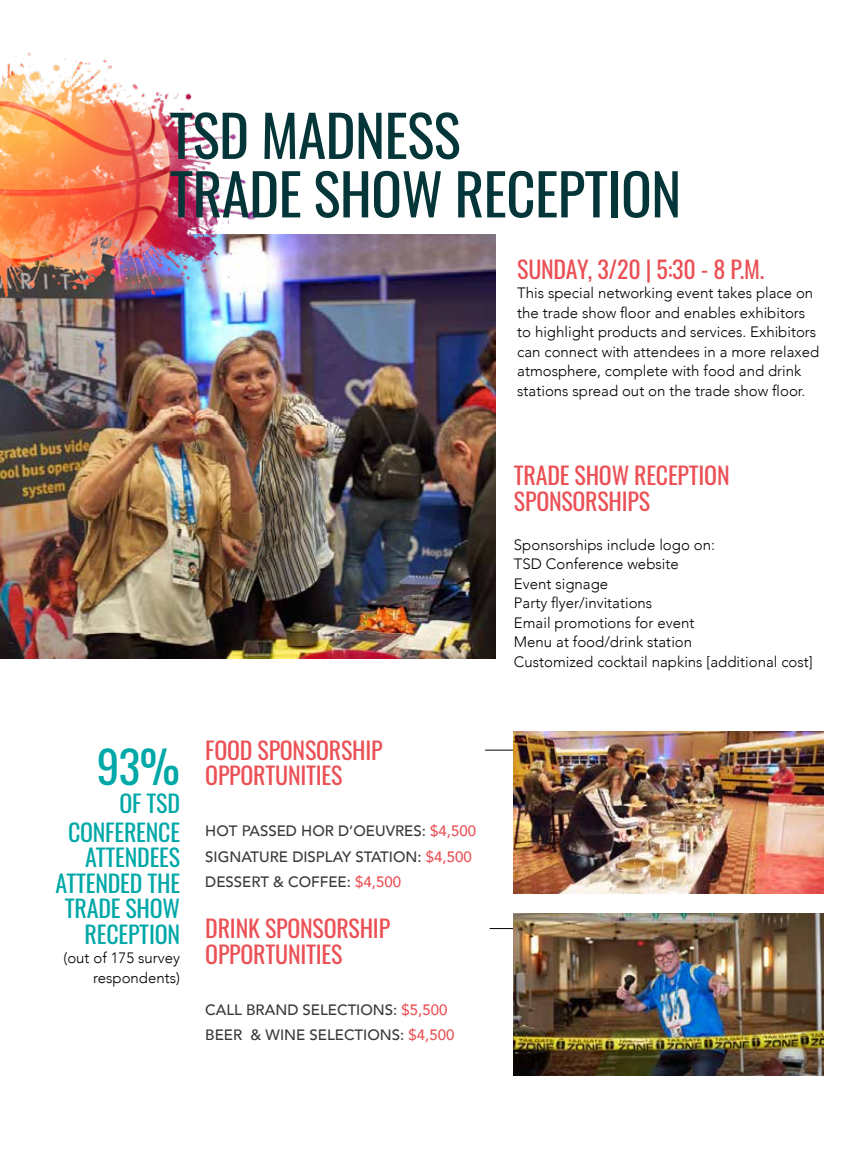
<style>
.page{position:relative;width:851px;height:1161px;background:#fff}
.page>*{position:absolute;margin:0;border:0;box-sizing:border-box;transform-origin:0 0}
.t1{font:57px/58.5px "Oswald";letter-spacing:-.01em;color:#043538}
.t2{font:45px "Oswald";color:#00a8a8}
.t3{font:24px/25.5px "Oswald";letter-spacing:-.01em;color:#eb5055}
.t4{font:24px/25.5px "Oswald";letter-spacing:-.01em;color:#00a8a8;text-align:right}
.t5{font:300 15px/19.5px "Avenir";color:#000}
.t6{font:500 15px/25.5px "Avenir";color:#393937}
.s1{color:#eb5055}
</style>
<div class="page">
<img style="left:0;top:235px;width:495px;height:423px">
<img style="left:0;top:52px;width:281px;height:265px">
<hr style="left:485px;top:750px;width:42px;height:1px;background:#000">
<hr style="left:489px;top:928px;width:42px;height:1px;background:#000">
<img style="left:513px;top:731px;width:311px;height:162px">
<img style="left:513px;top:913px;width:311px;height:163px">
<h1 class="t1" style="left:170px;top:101px;width:513px">TSD MADNESS<br>TRADE SHOW RECEPTION</h1>
<h3 class="t3" style="left:517px;top:254px;width:248px">SUNDAY, 3/20 | 5:30 - 8 P.M.</h3>
<p class="t5" style="left:517px;top:284px;width:303px">This special networking event takes place on the trade show floor and enables exhibitors to highlight products and services. Exhibitors can connect with attendees in a more relaxed atmosphere, complete with food and drink stations spread out on the trade show floor.</p>
<h2 class="t2" style="left:97px;top:727px;width:85px">93%</h2>
<h3 class="t4" style="left:68px;top:787px;width:113px;line-height:28.5px">OF TSD<br>CONFERENCE</h3>
<h3 class="t4" style="left:56px;top:842px;width:126px">ATTENDEES<br>ATTENDED THE<br>TRADE SHOW<br>RECEPTION</h3>
<p class="t5" style="left:63px;top:948px;width:118px;text-align:right">(out of 175 survey respondents)</p>
<h3 class="t3" style="left:205px;top:735px;width:179px">FOOD SPONSORSHIP<br>OPPORTUNITIES</h3>
<p class="t6" style="left:205px;top:817px;width:272px">HOT PASSED HOR D’OEUVRES: <span class="s1">$4,500<br></span>SIGNATURE DISPLAY STATION: <span class="s1">$4,500<br></span>DESSERT &amp; COFFEE: <span class="s1">$4,500</span></p>
<h3 class="t3" style="left:205px;top:913px;width:186px">DRINK SPONSORSHIP<br>OPPORTUNITIES</h3>
<p class="t6" style="left:205px;top:996px;width:250px">CALL BRAND SELECTIONS: <span class="s1">$5,500<br></span>BEER &amp; WINE SELECTIONS: <span class="s1">$4,500</span></p>
<h3 class="t3" style="left:514px;top:461px;width:217px">TRADE SHOW RECEPTION<br>SPONSORSHIPS</h3>
<p class="t5" style="left:514px;top:535px;width:300px">Sponsorships include logo on:<br>TSD Conference website<br>Event signage<br>Party flyer/invitations<br>Email promotions for event<br>Menu at food/drink station<br>Customized cocktail napkins [additional cost]</p>
</div>
